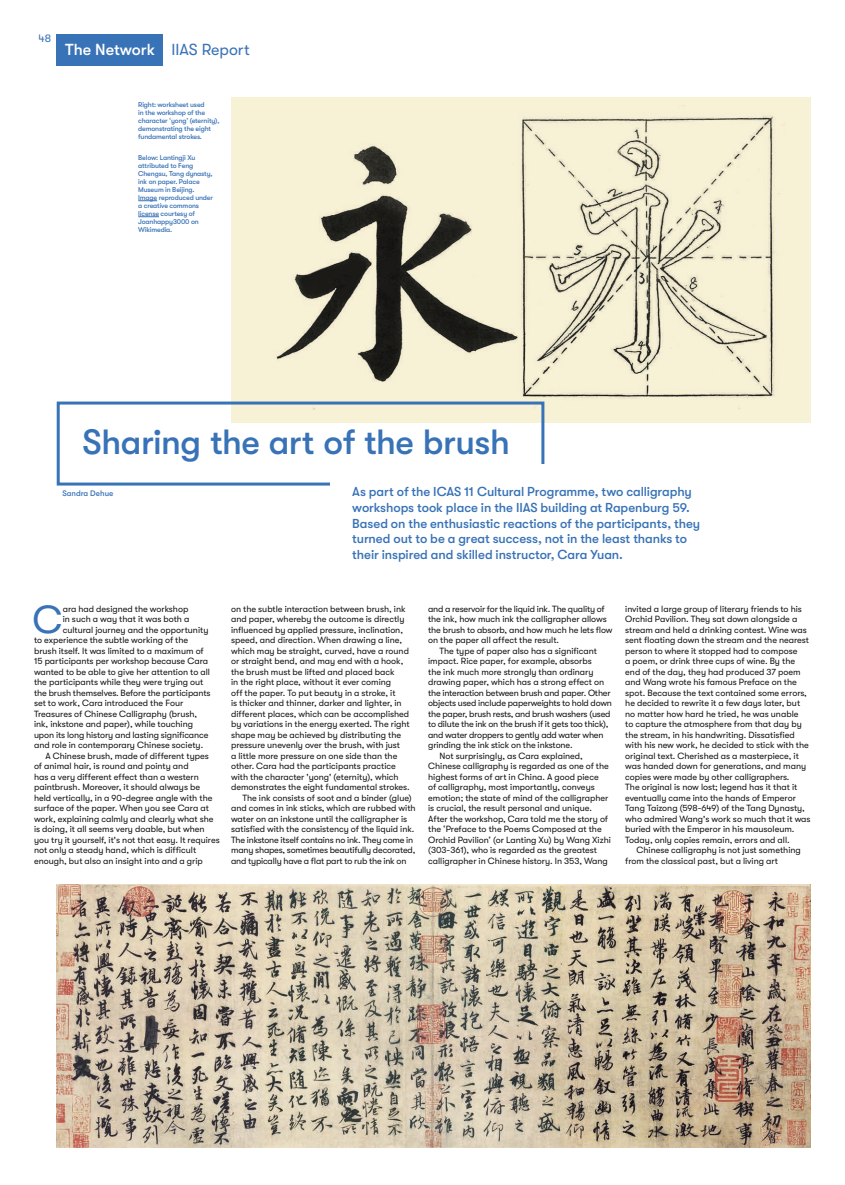
<style>
.page{position:relative;width:845px;height:1185px;background:#fff}
.page>*{position:absolute;margin:0;border:0;box-sizing:border-box;transform-origin:0 0}
.t1{font:39px "GT Walsheim Pro";color:#3872b7}
.t2{font:500 35px "GT Walsheim Pro";letter-spacing:-.015em;color:#3872b7}
.t3{font:500 16px "GT Walsheim Pro";color:#fff}
.t4{font:16px "GT Walsheim Pro";color:#3872b7}
.t5{font:500 13px/15.8px "GT Walsheim Pro";letter-spacing:-.005em;color:#3872b7}
.t6{font:11px "GT Walsheim Pro";color:#3872b7}
.t7{font:9px/10.5px "GT Walsheim Pro";color:#131413}
.t8{font:9px "GT Walsheim Pro";letter-spacing:-.02em;color:#131413}
.t9{font:500 8px "GT Walsheim Pro";color:#3872b7}
.t10{font:500 7px/8px "GT Walsheim Pro";letter-spacing:-.02em;color:#3872b7}
</style>
<div class="page">
<div style="left:231px;top:97px;width:580px;height:326px;background:#f7f1d6"></div>
<img style="left:265px;top:105px;width:514px;height:304px">
<div style="left:57px;top:34px;width:106px;height:32px;background:#3872b7"></div>
<div style="left:57px;top:402px;width:487px;height:84px;border:3px solid #3872b7"></div>
<div style="left:330px;top:465px;width:382px;height:115px;background:#fff"></div>
<svg style="left:138px;top:201px;width:19px;height:1px"></svg>
<svg style="left:138px;top:217px;width:21px;height:1px"></svg>
<img style="left:57px;top:885px;width:754px;height:262px">
<p class="t6" style="left:38px;top:33px;width:14px">48</p>
<h3 class="t3" style="left:65px;top:40px;width:91px">The Network</h3>
<h3 class="t4" style="left:171px;top:41px;width:80px">IIAS Report</h3>
<p class="t10" style="left:138px;top:101px;width:83px">Right: worksheet used<br>in the workshop of the character ‘yong’ (eternity), demonstrating the eight fundamental strokes.</p>
<p class="t10" style="left:138px;top:154px;width:76px">Below: Lantingji Xu attributed to Feng<br>Chengsu, Tang dynasty, ink on paper. Palace<br>Museum in Beijing.<br>Image reproduced under a creative commons license courtesy of<br>Joanhappy3000 on<br>Wikimedia.</p>
<h2 class="t2" style="left:82px;top:422px;width:429px">Sharing the art of the brush</h2>
<p class="t5" style="left:352px;top:484px;width:349px">As part of the ICAS 11 Cultural Programme, two calligraphy workshops took place in the IIAS building at Rapenburg 59.<br>Based on the enthusiastic reactions of the participants, they turned out to be a great success, not in the least thanks to their inspired and skilled instructor, Cara Yuan.</p>
<p class="t9" style="left:62px;top:489px;width:53px">Sandra Dehue</p>
<h1 class="t1" style="left:33px;top:597px;width:32px">C</h1>
<p class="t7" style="left:63px;top:603px;width:127px">ara had designed the workshop</p>
<p class="t7" style="left:63px;top:614px;width:128px">in such a way that it was both a</p>
<p class="t7" style="left:63px;top:624px;width:147px">cultural journey and the opportunity</p>
<p class="t7" style="left:34px;top:635px;width:156px">to experience the subtle working of the</p>
<p class="t7" style="left:34px;top:645px;width:171px">brush itself. It was limited to a maximum of</p>
<p class="t7" style="left:34px;top:656px;width:175px">15 participants per workshop because Cara</p>
<p class="t7" style="left:34px;top:666px;width:177px">wanted to be able to give her attention to all</p>
<p class="t7" style="left:34px;top:677px;width:171px">the participants while they were trying out</p>
<p class="t7" style="left:34px;top:687px;width:178px">the brush themselves. Before the participants</p>
<p class="t7" style="left:34px;top:698px;width:151px">set to work, Cara introduced the Four</p>
<p class="t7" style="left:34px;top:708px;width:165px">Treasures of Chinese Calligraphy (brush,</p>
<p class="t7" style="left:34px;top:719px;width:161px">ink, inkstone and paper), while touching</p>
<p class="t7" style="left:34px;top:729px;width:176px">upon its long history and lasting significance</p>
<p class="t7" style="left:34px;top:740px;width:171px">and role in contemporary Chinese society.</p>
<p class="t7" style="left:45px;top:750px;width:165px">A Chinese brush, made of different types</p>
<p class="t7" style="left:34px;top:761px;width:156px">of animal hair, is round and pointy and</p>
<p class="t7" style="left:34px;top:771px;width:166px">has a very different effect than a western</p>
<p class="t7" style="left:34px;top:782px;width:168px">paintbrush. Moreover, it should always be</p>
<p class="t7" style="left:34px;top:792px;width:180px">held vertically, in a 90-degree angle with the</p>
<p class="t7" style="left:34px;top:803px;width:176px">surface of the paper. When you see Cara at</p>
<p class="t7" style="left:34px;top:813px;width:181px">work, explaining calmly and clearly what she</p>
<p class="t7" style="left:34px;top:824px;width:172px">is doing, it all seems very doable, but when</p>
<p class="t7" style="left:34px;top:834px;width:187px">you try it yourself, it's not that easy. It requires</p>
<p class="t7" style="left:34px;top:845px;width:164px">not only a steady hand, which is difficult</p>
<p class="t7" style="left:34px;top:855px;width:170px">enough, but also an insight into and a grip</p>
<p class="t7" style="left:231px;top:603px;width:176px">on the subtle interaction between brush, ink</p>
<p class="t7" style="left:231px;top:614px;width:175px">and paper, whereby the outcome is directly</p>
<p class="t7" style="left:231px;top:624px;width:173px">influenced by applied pressure, inclination,</p>
<p class="t7" style="left:231px;top:635px;width:172px">speed, and direction. When drawing a line,</p>
<p class="t7" style="left:231px;top:645px;width:179px">which may be straight, curved, have a round</p>
<p class="t7" style="left:231px;top:656px;width:174px">or straight bend, and may end with a hook,</p>
<p class="t7" style="left:231px;top:666px;width:165px">the brush must be lifted and placed back</p>
<p class="t7" style="left:231px;top:677px;width:162px">in the right place, without it ever coming</p>
<p class="t7" style="left:231px;top:687px;width:166px">off the paper. To put beauty in a stroke, it</p>
<p class="t7" style="left:231px;top:698px;width:172px">is thicker and thinner, darker and lighter, in</p>
<p class="t7" style="left:231px;top:708px;width:180px">different places, which can be accomplished</p>
<p class="t7" style="left:231px;top:719px;width:180px">by variations in the energy exerted. The right</p>
<p class="t7" style="left:231px;top:729px;width:171px">shape may be achieved by distributing the</p>
<p class="t7" style="left:231px;top:740px;width:170px">pressure unevenly over the brush, with just</p>
<p class="t7" style="left:231px;top:750px;width:168px">a little more pressure on one side than the</p>
<p class="t7" style="left:231px;top:761px;width:166px">other. Cara had the participants practice</p>
<p class="t7" style="left:231px;top:771px;width:169px">with the character 'yong' (eternity), which</p>
<p class="t7" style="left:231px;top:782px;width:180px">demonstrates the eight fundamental strokes.</p>
<p class="t7" style="left:242px;top:792px;width:171px">The ink consists of soot and a binder (glue)</p>
<p class="t7" style="left:231px;top:803px;width:186px">and comes in ink sticks, which are rubbed with</p>
<p class="t7" style="left:231px;top:813px;width:178px">water on an inkstone until the calligrapher is</p>
<p class="t7" style="left:231px;top:824px;width:185px">satisfied with the consistency of the liquid ink.</p>
<p class="t8" style="left:231px;top:834px;width:184px">The inkstone itself contains no ink. They come in</p>
<p class="t8" style="left:231px;top:845px;width:186px">many shapes, sometimes beautifully decorated,</p>
<p class="t8" style="left:231px;top:855px;width:177px">and typically have a flat part to rub the ink on</p>
<p class="t8" style="left:428px;top:603px;width:178px">and a reservoir for the liquid ink. The quality of</p>
<p class="t7" style="left:428px;top:614px;width:180px">the ink, how much ink the calligrapher allows</p>
<p class="t7" style="left:428px;top:624px;width:186px">the brush to absorb, and how much he lets flow</p>
<p class="t7" style="left:428px;top:635px;width:132px">on the paper all affect the result.</p>
<p class="t7" style="left:439px;top:645px;width:159px">The type of paper also has a significant</p>
<p class="t7" style="left:428px;top:656px;width:165px">impact. Rice paper, for example, absorbs</p>
<p class="t7" style="left:428px;top:666px;width:167px">the ink much more strongly than ordinary</p>
<p class="t7" style="left:428px;top:677px;width:177px">drawing paper, which has a strong effect on</p>
<p class="t8" style="left:428px;top:688px;width:184px">the interaction between brush and paper. Other</p>
<p class="t8" style="left:428px;top:698px;width:185px">objects used include paperweights to hold down</p>
<p class="t8" style="left:428px;top:709px;width:184px">the paper, brush rests, and brush washers (used</p>
<p class="t8" style="left:428px;top:719px;width:182px">to dilute the ink on the brush if it gets too thick),</p>
<p class="t8" style="left:428px;top:730px;width:177px">and water droppers to gently add water when</p>
<p class="t7" style="left:428px;top:740px;width:146px">grinding the ink stick on the inkstone.</p>
<p class="t7" style="left:439px;top:750px;width:145px">Not surprisingly, as Cara explained,</p>
<p class="t7" style="left:428px;top:761px;width:182px">Chinese calligraphy is regarded as one of the</p>
<p class="t7" style="left:428px;top:771px;width:172px">highest forms of art in China. A good piece</p>
<p class="t7" style="left:428px;top:782px;width:168px">of calligraphy, most importantly, conveys</p>
<p class="t7" style="left:428px;top:792px;width:182px">emotion; the state of mind of the calligrapher</p>
<p class="t7" style="left:428px;top:803px;width:165px">is crucial, the result personal and unique.</p>
<p class="t7" style="left:428px;top:813px;width:181px">After the workshop, Cara told me the story of</p>
<p class="t7" style="left:428px;top:824px;width:175px">the ‘Preface to the Poems Composed at the</p>
<p class="t7" style="left:428px;top:834px;width:184px">Orchid Pavilion’ (or Lanting Xu) by Wang Xizhi</p>
<p class="t7" style="left:428px;top:845px;width:170px">(303-361), who is regarded as the greatest</p>
<p class="t7" style="left:428px;top:855px;width:181px">calligrapher in Chinese history. In 353, Wang</p>
<p class="t7" style="left:625px;top:603px;width:187px">invited a large group of literary friends to his Orchid Pavilion. They sat down alongside a stream and held a drinking contest. Wine was sent floating down the stream and the nearest person to where it stopped had to compose<br>a poem, or drink three cups of wine. By the end of the day, they had produced 37 poem and Wang wrote his famous Preface on the spot. Because the text contained some errors, he decided to rewrite it a few days later, but no matter how hard he tried, he was unable<br>to capture the atmosphere from that day by the stream, in his handwriting. Dissatisfied with his new work, he decided to stick with the original text. Cherished as a masterpiece, it was handed down for generations, and many copies were made by other calligraphers.<br>The original is now lost; legend has it that it eventually came into the hands of Emperor Tang Taizong (598-649) of the Tang Dynasty, who admired Wang's work so much that it was buried with the Emperor in his mausoleum.<br>Today, only copies remain, errors and all.</p>
<p class="t7" style="left:625px;top:845px;width:177px;text-indent:11px">Chinese calligraphy is not just something from the classical past, but a living art</p>
</div>
